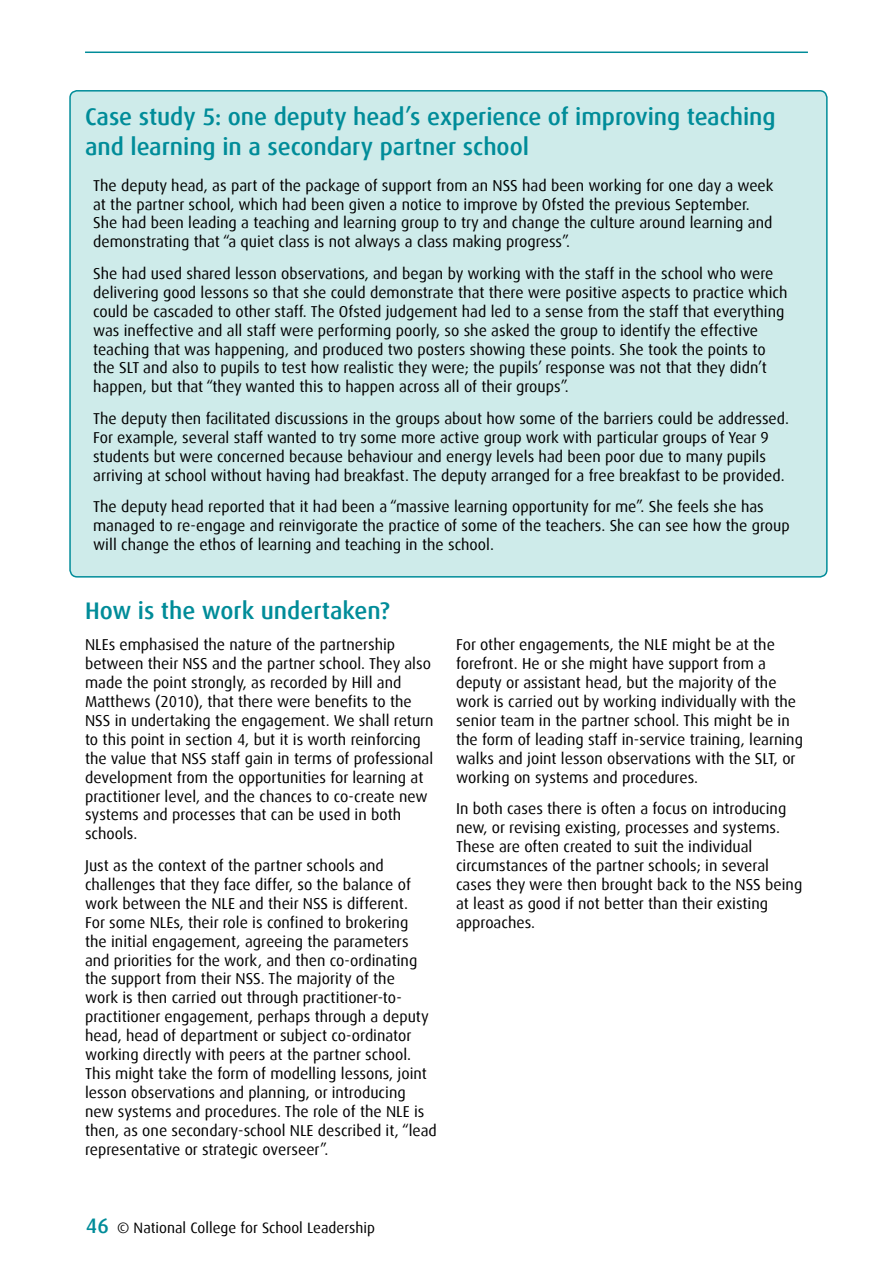
<style>
.page{position:relative;width:893px;height:1263px;background:#fff}
.page>*{position:absolute;margin:0;border:0;box-sizing:border-box;transform-origin:0 0}
.t1{font:500 24px/30px "Dax";color:#008c99}
.t2{font:15.75px/18.9px "Dax";color:#000}
.t3{font:15px "Dax";color:#000}
.s1{font-weight:500;font-size:21px;color:#008c99}
</style>
<div class="page">
<hr style="left:85px;top:52px;width:723px;height:1px;background:#008c99">
<div style="left:70px;top:91px;width:757px;height:486px;background:#ceebea;border-radius:7px"></div>
<h1 class="t1" style="left:85px;top:102px;width:692px">Case study 5: one deputy head’s experience of improving teaching and learning in a secondary partner school</h1>
<p class="t2" style="left:93px;top:176px;width:682px">The deputy head, as part of the package of support from an NSS had been working for one day a week at the partner school, which had been given a notice to improve by Ofsted the previous September.<br>She had been leading a teaching and learning group to try and change the culture around learning and demonstrating that “a quiet class is not always a class making progress”.</p>
<p class="t2" style="left:93px;top:264px;width:696px">She had used shared lesson observations, and began by working with the staff in the school who were delivering good lessons so that she could demonstrate that there were positive aspects to practice which could be cascaded to other staff. The Ofsted judgement had led to a sense from the staff that everything was ineffective and all staff were performing poorly, so she asked the group to identify the effective teaching that was happening, and produced two posters showing these points. She took the points to the SLT and also to pupils to test how realistic they were; the pupils’ response was not that they didn’t happen, but that “they wanted this to happen across all of their groups”.</p>
<p class="t2" style="left:93px;top:409px;width:697px">The deputy then facilitated discussions in the groups about how some of the barriers could be addressed.<br>For example, several staff wanted to try some more active group work with particular groups of Year 9 students but were concerned because behaviour and energy levels had been poor due to many pupils arriving at school without having had breakfast. The deputy arranged for a free breakfast to be provided.</p>
<p class="t2" style="left:93px;top:498px;width:698px">The deputy head reported that it had been a “massive learning opportunity for me”. She feels she has managed to re-engage and reinvigorate the practice of some of the teachers. She can see how the group will change the ethos of learning and teaching in the school.</p>
<h1 class="t1" style="left:85px;top:595px;width:306px">How is the work undertaken?</h1>
<p class="t2" style="left:85px;top:635px;width:350px">NLEs emphasised the nature of the partnership between their NSS and the partner school. They also made the point strongly, as recorded by Hill and Matthews (2010), that there were benefits to the NSS in undertaking the engagement. We shall return to this point in section 4, but it is worth reinforcing the value that NSS staff gain in terms of professional development from the opportunities for learning at practitioner level, and the chances to co-create new systems and processes that can be used in both schools.</p>
<p class="t2" style="left:85px;top:856px;width:353px">Just as the context of the partner schools and challenges that they face differ, so the balance of work between the NLE and their NSS is different.<br>For some NLEs, their role is confined to brokering<br>the initial engagement, agreeing the parameters and priorities for the work, and then co-ordinating the support from their NSS. The majority of the<br>work is then carried out through practitioner-to&shy;practitioner engagement, perhaps through a deputy head, head of department or subject co-ordinator working directly with peers at the partner school.<br>This might take the form of modelling lessons, joint lesson observations and planning, or introducing new systems and procedures. The role of the NLE is then, as one secondary-school NLE described it, “lead representative or strategic overseer”.</p>
<p class="t2" style="left:456px;top:635px;width:348px">For other engagements, the NLE might be at the forefront. He or she might have support from a deputy or assistant head, but the majority of the work is carried out by working individually with the senior team in the partner school. This might be in the form of leading staff in-service training, learning walks and joint lesson observations with the SLT, or working on systems and procedures.</p>
<p class="t2" style="left:456px;top:799px;width:348px">In both cases there is often a focus on introducing new, or revising existing, processes and systems.<br>These are often created to suit the individual circumstances of the partner schools; in several cases they were then brought back to the NSS being at least as good if not better than their existing approaches.</p>
<p class="t3" style="left:86px;top:1220px;width:291px"><span class="s1">46</span> © National College for School Leadership</p>
</div>
